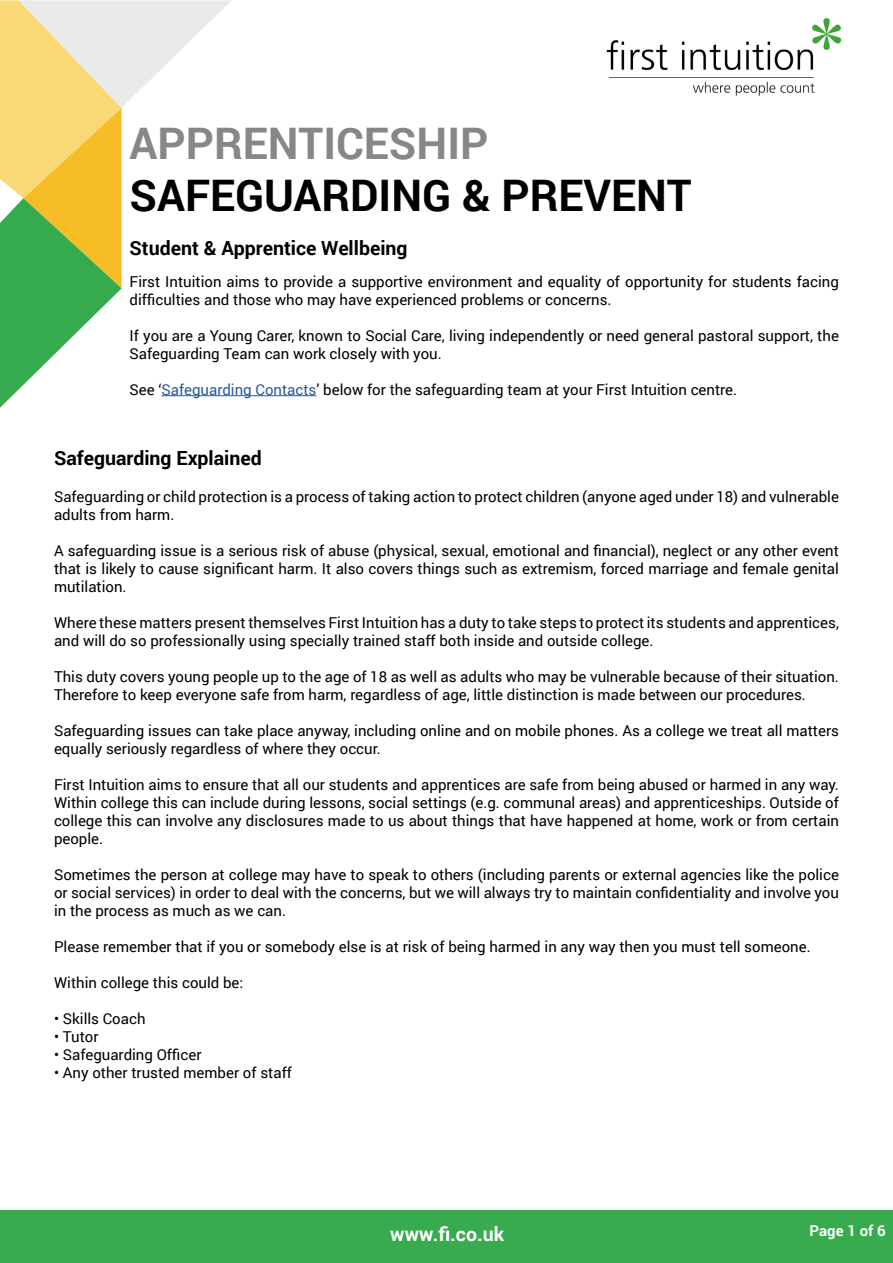
<style>
.page{position:relative;width:893px;height:1263px;background:#fff}
.page>*{position:absolute;margin:0;border:0;box-sizing:border-box;transform-origin:0 0}
.t1{font:700 43.5px "Roboto";color:#000}
.t2{font:700 43.5px "Roboto";color:#878787}
.t3{font:700 19.5px "Roboto";color:#000}
.t4{font:700 19.5px "Roboto";color:#fff}
.t5{font:15px/18px "Roboto";color:#000}
.t6{font:700 15px "Roboto";color:#fff}
.s1{color:#275b9b}
</style>
<div class="page">
<svg style="left:0;top:0;width:232px;height:408px"></svg>
<img style="left:606px;top:18px;width:236px;height:78px">
<div style="left:0;top:1211px;width:893px;height:52px;background:#37ab4d"></div>
<hr style="left:162px;top:395px;width:154px;height:1px;background:#275b9b">
<h1 class="t2" style="left:130px;top:113px;width:360px">APPRENTICESHIP</h1>
<h1 class="t1" style="left:130px;top:165px;width:564px">SAFEGUARDING &amp; PREVENT</h1>
<h2 class="t3" style="left:130px;top:235px;width:279px">Student &amp; Apprentice Wellbeing</h2>
<p class="t5" style="left:130px;top:272px;width:711px">First Intuition aims to provide a supportive environment and equality of opportunity for students facing difficulties and those who may have experienced problems or concerns.</p>
<p class="t5" style="left:130px;top:326px;width:711px">If you are a Young Carer, known to Social Care, living independently or need general pastoral support, the<br>Safeguarding Team can work closely with you.</p>
<p class="t5" style="left:130px;top:380px;width:609px">See ‘<span class="s1">Safeguarding Contacts</span>’ below for the safeguarding team at your First Intuition centre.</p>
<h2 class="t3" style="left:54px;top:444px;width:209px">Safeguarding Explained</h2>
<p class="t5" style="left:54px;top:487px;width:786px">Safeguarding or child protection is a process of taking action to protect children (anyone aged under 18) and vulnerable adults from harm.</p>
<p class="t5" style="left:54px;top:541px;width:786px;text-align:justify">A safeguarding issue is a serious risk of abuse (physical, sexual, emotional and financial), neglect or any other event that is likely to cause significant harm. It also covers things such as extremism, forced marriage and female genital mutilation.</p>
<p class="t5" style="left:54px;top:613px;width:786px">Where these matters present themselves First Intuition has a duty to take steps to protect its students and apprentices, and will do so professionally using specially trained staff both inside and outside college.</p>
<p class="t5" style="left:54px;top:667px;width:786px">This duty covers young people up to the age of 18 as well as adults who may be vulnerable because of their situation.<br>Therefore to keep everyone safe from harm, regardless of age, little distinction is made between our procedures.</p>
<p class="t5" style="left:54px;top:721px;width:786px">Safeguarding issues can take place anyway, including online and on mobile phones. As a college we treat all matters equally seriously regardless of where they occur.</p>
<p class="t5" style="left:54px;top:775px;width:786px;text-align:justify">First Intuition aims to ensure that all our students and apprentices are safe from being abused or harmed in any way.<br>Within college this can include during lessons, social settings (e.g. communal areas) and apprenticeships. Outside of college this can involve any disclosures made to us about things that have happened at home, work or from certain people.</p>
<p class="t5" style="left:54px;top:865px;width:786px;text-align:justify">Sometimes the person at college may have to speak to others (including parents or external agencies like the police or social services) in order to deal with the concerns, but we will always try to maintain confidentiality and involve you in the process as much as we can.</p>
<p class="t5" style="left:54px;top:937px;width:758px">Please remember that if you or somebody else is at risk of being harmed in any way then you must tell someone.</p>
<p class="t5" style="left:54px;top:973px;width:191px">Within college this could be:</p>
<p class="t5" style="left:54px;top:1009px;width:93px">• Skills Coach</p>
<p class="t5" style="left:54px;top:1027px;width:46px">• Tutor</p>
<p class="t5" style="left:54px;top:1045px;width:149px">• Safeguarding Officer</p>
<p class="t5" style="left:54px;top:1063px;width:240px">• Any other trusted member of staff</p>
<h2 class="t4" style="left:390px;top:1220px;width:115px">www.fi.co.uk</h2>
<p class="t6" style="left:809px;top:1220px;width:78px">Page 1 of 6</p>
</div>
